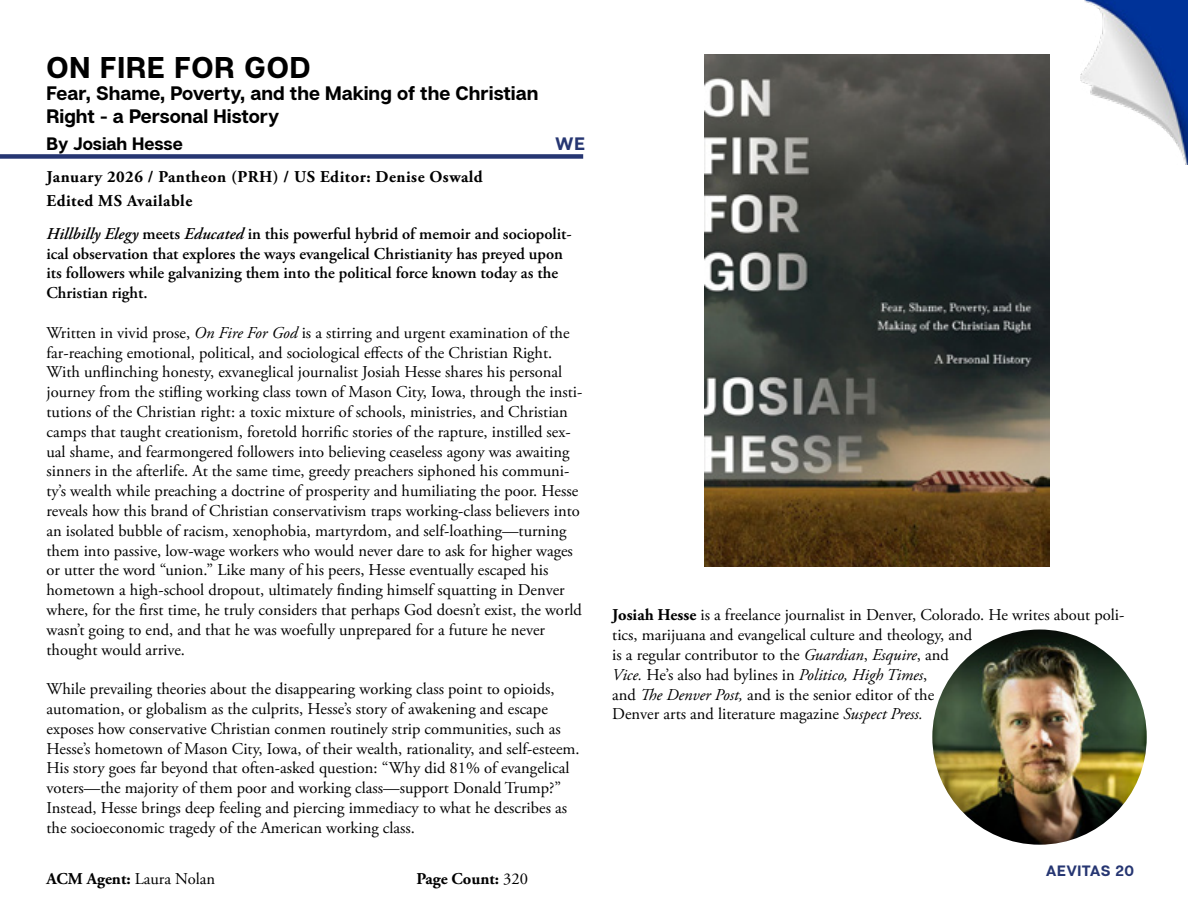
<style>
.page{position:relative;width:1188px;height:918px;background:#fff}
.page>*{position:absolute;margin:0;border:0;box-sizing:border-box;transform-origin:0 0}
.t1{font:700 30px "Articulat C Fv 2";letter-spacing:.03em;color:#000}
.t2{font:700 19.5px/22.5px "Articulat C Fv 2";color:#000}
.t3{font:700 18px "Articulat C Fv 2";color:#000}
.t4{font:700 18px "Articulat C Fv 2";color:#263672}
.t5{font:16.5px/19.8px "Adobe Garamond Pro";color:#000}
.t6{font:600 16.5px/19.8px "Adobe Garamond Pro";color:#000}
.t7{font:700 16.5px/24px "Adobe Garamond Pro";letter-spacing:.03em;color:#000}
.t8{font:700 16.5px "Adobe Garamond Pro";color:#000}
.t9{font:700 15px "Articulat C Fv 2";letter-spacing:.03em;color:#263672}
.s1{font-style:italic}
.s2{font-weight:700}
.s3{font-weight:400}
</style>
<div class="page">
<img style="left:1080px;top:0;width:108px;height:164px">
<div style="left:0;top:154px;width:583px;height:5px;background:#263672"></div>
<img style="left:704px;top:54px;width:346px;height:513px">
<img style="left:932px;top:630px;width:215px;height:215px;border-radius:107px">
<h1 class="t1" style="left:46px;top:49px;width:265px">ON FIRE FOR GOD</h1>
<p class="t2" style="left:46px;top:84px;width:494px">Fear, Shame, Poverty, and the Making of the Christian<br>Right - a Personal History</p>
<p class="t3" style="left:46px;top:133px;width:138px">By Josiah Hesse</p>
<p class="t7" style="left:46px;top:165px;width:438px">January 2026 / Pantheon (PRH) / US Editor: Denise Oswald<br>Edited MS Available</p>
<p class="t4" style="left:555px;top:133px;width:31px">WE</p>
<p class="t6" style="left:46px;top:224px;width:527px"><span class="s1">Hillbilly Elegy</span> meets <span class="s1">Educated</span> in this powerful hybrid of memoir and sociopolit&shy;ical observation that explores the ways evangelical Christianity has preyed upon its followers while galvanizing them into the political force known today as the Christian right.</p>
<p class="t5" style="left:46px;top:323px;width:537px">Written in vivid prose, <span class="s1">On Fire For God</span> is a stirring and urgent examination of the far-reaching emotional, political, and sociological effects of the Christian Right.<br>With unflinching honesty, exvaneglical journalist Josiah Hesse shares his personal journey from the stifling working class town of Mason City, Iowa, through the insti&shy;tutions of the Christian right: a toxic mixture of schools, ministries, and Christian camps that taught creationism, foretold horrific stories of the rapture, instilled sex&shy;ual shame, and fearmongered followers into believing ceaseless agony was awaiting sinners in the afterlife. At the same time, greedy preachers siphoned his communi&shy;ty’s wealth while preaching a doctrine of prosperity and humiliating the poor. Hesse reveals how this brand of Christian conservativism traps working-class believers into an isolated bubble of racism, xenophobia, martyrdom, and self-loathing—turning them into passive, low-wage workers who would never dare to ask for higher wages or utter the word “union.” Like many of his peers, Hesse eventually escaped his hometown a high-school dropout, ultimately finding himself squatting in Denver where, for the first time, he truly considers that perhaps God doesn’t exist, the world wasn’t going to end, and that he was woefully unprepared for a future he never thought would arrive.</p>
<p class="t5" style="left:46px;top:680px;width:535px">While prevailing theories about the disappearing working class point to opioids, automation, or globalism as the culprits, Hesse’s story of awakening and escape exposes how conservative Christian conmen routinely strip communities, such as Hesse’s hometown of Mason City, Iowa, of their wealth, rationality, and self-esteem.<br>His story goes far beyond that often-asked question: “Why did 81% of evangelical voters—the majority of them poor and working class—support Donald Trump?” Instead, Hesse brings deep feeling and piercing immediacy to what he describes as the socioeconomic tragedy of the American working class.</p>
<p class="t5" style="left:46px;top:869px;width:170px"><span class="s2">ACM Agent:</span> Laura Nolan</p>
<p class="t8" style="left:416px;top:869px;width:113px">Page Count: <span class="s3">320</span></p>
<p class="t5" style="left:612px;top:606px;width:514px"><span class="s2">Josiah Hesse</span> is a freelance journalist in Denver, Colorado. He writes about poli&shy;tics, marijuana and evangelical culture and theology, and<br>is a regular contributor to the <span class="s1">Guardian</span>, <span class="s1">Esquire</span>, and<br><span class="s1">Vice.</span> He’s also had bylines in <span class="s1">Politico, High Times</span>,<br>and <span class="s1">The Denver Post,</span> and is the senior editor of the<br>Denver arts and literature magazine <span class="s1">Suspect Press.</span></p>
<p class="t9" style="left:1046px;top:862px;width:90px">AEVITAS 20</p>
</div>
